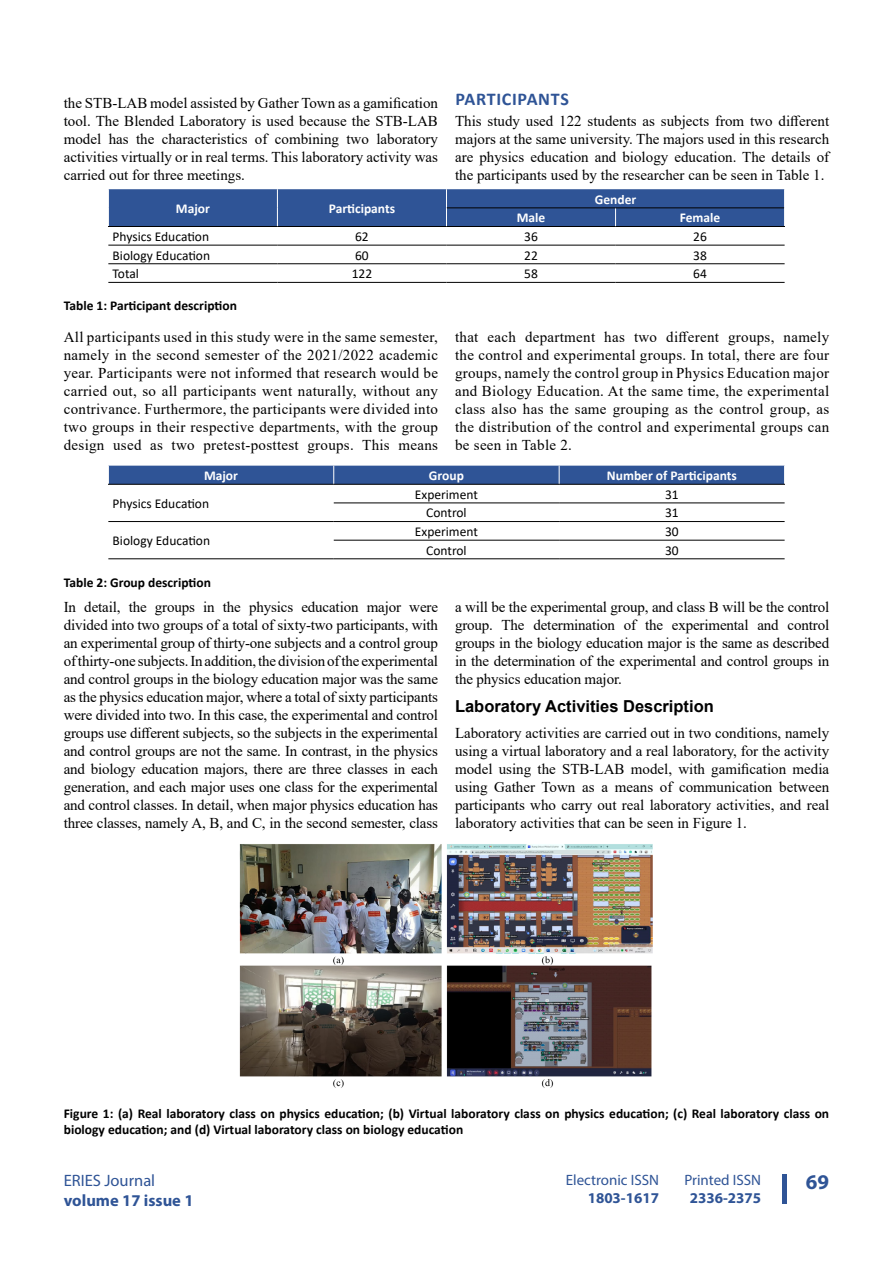
<style>
.page{position:relative;width:893px;height:1263px;background:#fff}
.page>*{position:absolute;margin:0;border:0;box-sizing:border-box;transform-origin:0 0}
.t1{font:700 21px "Myriad Pro";color:#2f5496}
.t2{font:700 18px "Calibri";letter-spacing:.04em;color:#2f5496}
.t3{font:700 16.5px "Arial";color:#000}
.t4{font:700 16.5px "Myriad Pro";color:#2f5496}
.t5{font:16.5px "Myriad Pro";color:#2f5496}
.t6{font:15px/18px "Times New Roman";color:#000;text-align:justify}
.t7{font:15px "Myriad Pro";color:#2f5496}
.t8{font:700 15px "Myriad Pro";color:#2f5496}
.t9{font:700 13.5px/16.5px "Calibri";color:#000}
.t10{font:13.5px "Calibri";color:#000}
.t11{font:700 13.5px "Calibri";color:#fff}
</style>
<div class="page">
<div style="left:782px;top:1174px;width:5px;height:29px;background:#2f5496"></div>
<hr style="left:108px;top:245px;width:169px;height:1px;background:#000">
<hr style="left:277px;top:245px;width:169px;height:1px;background:#000">
<hr style="left:446px;top:245px;width:170px;height:1px;background:#000">
<hr style="left:616px;top:245px;width:169px;height:1px;background:#000">
<hr style="left:108px;top:263px;width:169px;height:1px;background:#000">
<hr style="left:277px;top:263px;width:169px;height:1px;background:#000">
<hr style="left:446px;top:263px;width:170px;height:1px;background:#000">
<hr style="left:616px;top:263px;width:169px;height:1px;background:#000">
<div style="left:108px;top:189px;width:677px;height:37px;background:#2f5496"></div>
<hr style="left:108px;top:226px;width:169px;height:1px;background:#000">
<hr style="left:277px;top:226px;width:169px;height:1px;background:#000">
<hr style="left:446px;top:226px;width:170px;height:1px;background:#000">
<hr style="left:616px;top:226px;width:169px;height:1px;background:#000">
<hr style="left:108px;top:282px;width:169px;height:1px;background:#000">
<hr style="left:277px;top:282px;width:169px;height:1px;background:#000">
<hr style="left:446px;top:282px;width:170px;height:1px;background:#000">
<hr style="left:616px;top:282px;width:169px;height:1px;background:#000">
<hr style="left:334px;top:503px;width:225px;height:1px;background:#000">
<hr style="left:559px;top:503px;width:226px;height:1px;background:#000">
<hr style="left:334px;top:540px;width:225px;height:1px;background:#000">
<hr style="left:559px;top:540px;width:226px;height:1px;background:#000">
<hr style="left:108px;top:521px;width:226px;height:1px;background:#000">
<hr style="left:334px;top:521px;width:225px;height:1px;background:#000">
<hr style="left:559px;top:521px;width:226px;height:1px;background:#000">
<div style="left:108px;top:466px;width:677px;height:18px;background:#2f5496"></div>
<hr style="left:108px;top:484px;width:226px;height:1px;background:#000">
<hr style="left:334px;top:484px;width:225px;height:1px;background:#000">
<hr style="left:559px;top:484px;width:226px;height:1px;background:#000">
<hr style="left:108px;top:558px;width:226px;height:1px;background:#000">
<hr style="left:334px;top:558px;width:225px;height:1px;background:#000">
<hr style="left:559px;top:558px;width:226px;height:1px;background:#000">
<img style="left:240px;top:844px;width:413px;height:244px">
<p class="t6" style="left:64px;top:94px;width:376px">the STB-LAB model assisted by Gather Town as a gamification tool. The Blended Laboratory is used because the STB-LAB model has the characteristics of combining two laboratory activities virtually or in real terms. This laboratory activity was carried out for three meetings.</p>
<p class="t2" style="left:455px;top:86px;width:115px">PARTICIPANTS</p>
<p class="t6" style="left:455px;top:112px;width:376px">This study used 122 students as subjects from two different majors at the same university. The majors used in this research are physics education and biology education. The details of the participants used by the researcher can be seen in Table 1.</p>
<p class="t11" style="left:176px;top:199px;width:35px">Major</p>
<p class="t11" style="left:329px;top:199px;width:68px">Participants</p>
<p class="t11" style="left:595px;top:190px;width:43px">Gender</p>
<p class="t11" style="left:517px;top:208px;width:30px">Male</p>
<p class="t11" style="left:680px;top:208px;width:42px">Female</p>
<p class="t10" style="left:113px;top:227px;width:98px">Physics Education</p>
<p class="t10" style="left:355px;top:227px;width:15px">62</p>
<p class="t10" style="left:524px;top:227px;width:15px">36</p>
<p class="t10" style="left:693px;top:227px;width:15px">26</p>
<p class="t10" style="left:113px;top:246px;width:99px">Biology Education</p>
<p class="t10" style="left:355px;top:246px;width:15px">60</p>
<p class="t10" style="left:524px;top:246px;width:15px">22</p>
<p class="t10" style="left:693px;top:246px;width:15px">38</p>
<p class="t10" style="left:113px;top:264px;width:28px">Total</p>
<p class="t10" style="left:352px;top:264px;width:22px">122</p>
<p class="t10" style="left:524px;top:264px;width:15px">58</p>
<p class="t10" style="left:693px;top:264px;width:15px">64</p>
<p class="t9" style="left:64px;top:297px;width:175px">Table 1: Participant description</p>
<p class="t6" style="left:64px;top:328px;width:376px">All participants used in this study were in the same semester, namely in the second semester of the 2021/2022 academic year. Participants were not informed that research would be carried out, so all participants went naturally, without any contrivance. Furthermore, the participants were divided into two groups in their respective departments, with the group design used as two pretest-posttest groups. This means</p>
<p class="t6" style="left:455px;top:328px;width:376px">that each department has two different groups, namely the control and experimental groups. In total, there are four groups, namely the control group in Physics Education major and Biology Education. At the same time, the experimental class also has the same grouping as the control group, as the distribution of the control and experimental groups can be seen in Table 2.</p>
<p class="t11" style="left:204px;top:466px;width:35px">Major</p>
<p class="t11" style="left:429px;top:466px;width:36px">Group</p>
<p class="t11" style="left:607px;top:466px;width:131px">Number of Participants</p>
<p class="t10" style="left:113px;top:494px;width:98px">Physics Education</p>
<p class="t10" style="left:415px;top:485px;width:65px">Experiment</p>
<p class="t10" style="left:665px;top:485px;width:15px">31</p>
<p class="t10" style="left:426px;top:503px;width:42px">Control</p>
<p class="t10" style="left:665px;top:503px;width:15px">31</p>
<p class="t10" style="left:113px;top:531px;width:99px">Biology Education</p>
<p class="t10" style="left:415px;top:522px;width:65px">Experiment</p>
<p class="t10" style="left:665px;top:522px;width:15px">30</p>
<p class="t10" style="left:426px;top:541px;width:42px">Control</p>
<p class="t10" style="left:665px;top:541px;width:15px">30</p>
<p class="t9" style="left:64px;top:574px;width:149px">Table 2: Group description</p>
<p class="t6" style="left:64px;top:598px;width:376px">In detail, the groups in the physics education major were divided into two groups of a total of sixty-two participants, with an experimental group of thirty-one subjects and a control group of thirty-one subjects. In addition, thedivision of the experimental and control groups in the biology education major was the same as the physics education major, where a total of sixty participants were divided into two. In this case, the experimental and control groups use different subjects, so the subjects in the experimental and control groups are not the same. In contrast, in the physics and biology education majors, there are three classes in each generation, and each major uses one class for the experimental and control classes. In detail, when major physics education has three classes, namely A, B, and C, in the second semester, class</p>
<p class="t6" style="left:455px;top:598px;width:376px">a will be the experimental group, and class B will be the control group. The determination of the experimental and control groups in the biology education major is the same as described in the determination of the experimental and control groups in the physics education major.</p>
<p class="t3" style="left:455px;top:695px;width:260px">Laboratory Activities Description</p>
<p class="t6" style="left:455px;top:724px;width:376px">Laboratory activities are carried out in two conditions, namely using a virtual laboratory and a real laboratory, for the activity model using the STB-LAB model, with gamification media using Gather Town as a means of communication between participants who carry out real laboratory activities, and real laboratory activities that can be seen in Figure 1.</p>
<p class="t9" style="left:64px;top:1105px;width:767px">Figure 1: (a) Real laboratory class on physics education; (b) Virtual laboratory class on physics education; (c) Real laboratory class on biology education; and (d) Virtual laboratory class on biology education</p>
<p class="t5" style="left:64px;top:1170px;width:93px">ERIES Journal</p>
<p class="t4" style="left:64px;top:1189px;width:131px">volume 17 issue 1</p>
<p class="t7" style="left:566px;top:1171px;width:95px">Electronic ISSN</p>
<h1 class="t1" style="left:806px;top:1169px;width:25px">69</h1>
<p class="t8" style="left:588px;top:1188px;width:73px">1803-1617</p>
<p class="t7" style="left:684px;top:1171px;width:78px">Printed ISSN</p>
<p class="t8" style="left:690px;top:1188px;width:73px">2336-2375</p>
</div>
